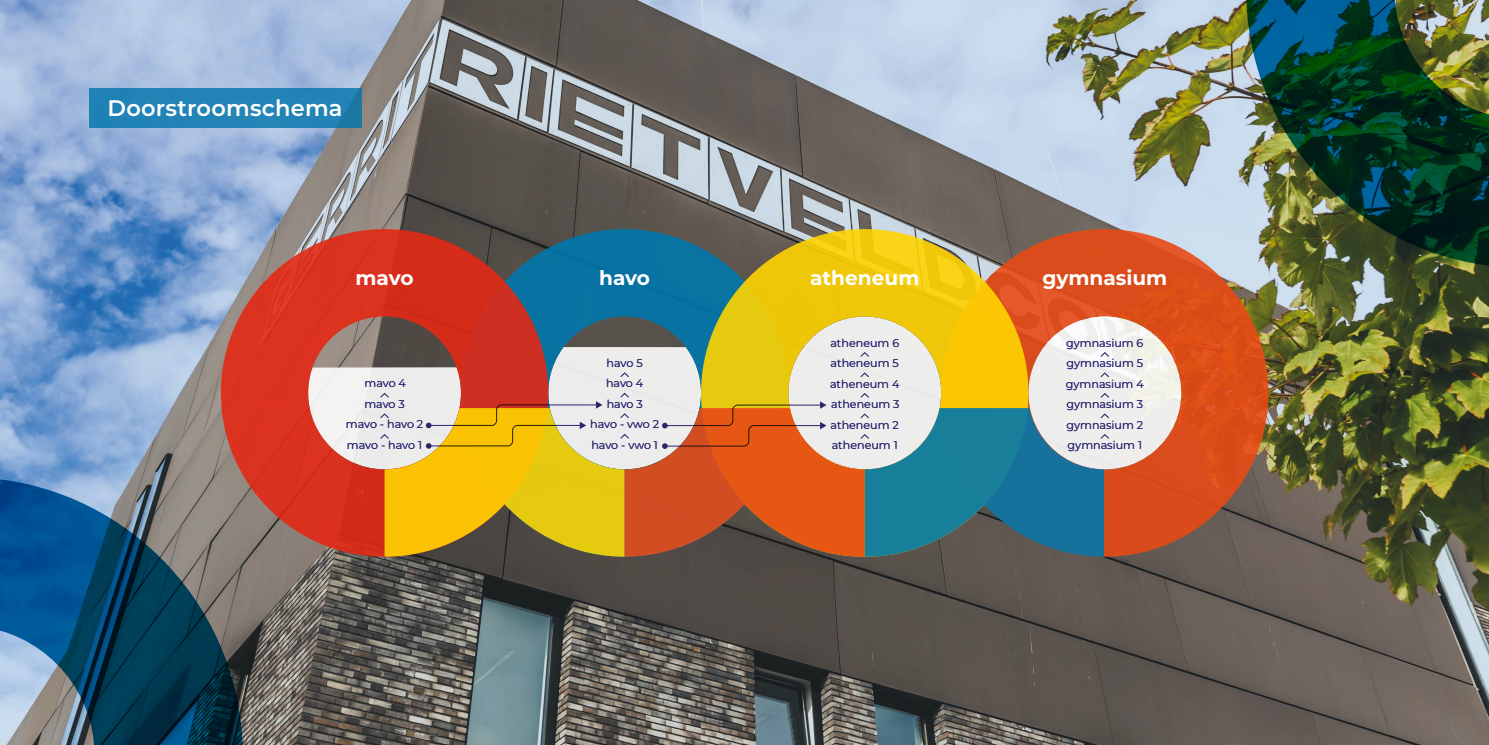
<style>
.page{position:relative;width:1489px;height:745px;background:#fff}
.page>*{position:absolute;margin:0;border:0;box-sizing:border-box;transform-origin:0 0}
.t1{font:600 22.5px "Montserrat";letter-spacing:.01em;color:#fff}
.t2{font:700 20.12px "Montserrat";color:#fff}
.t3{font:11.12px "Montserrat";color:#2d2b73}
</style>
<div class="page">
<img style="left:0;top:0;width:1488px;height:744px">
<svg style="left:548px;top:229px;width:153px;height:87px;background:#0d709b"></svg>
<svg style="left:1028px;top:229px;width:240px;height:327px;background:#c75d35"></svg>
<svg style="left:701px;top:229px;width:327px;height:87px;background:#c2a62e"></svg>
<svg style="left:221px;top:229px;width:327px;height:327px;background:#ba493e"></svg>
<svg style="left:308px;top:316px;width:873px;height:240px;background:#bd9b6e"></svg>
<img style="left:1245px;top:0;width:243px;height:267px">
<svg style="left:0;top:478px;width:243px;height:266px;background:#345e79"></svg>
<div style="left:89px;top:89px;width:272px;height:39px;background:#2283b6"></div>
<h1 class="t1" style="left:108px;top:92px;width:236px">Doorstroomschema</h1>
<h2 class="t2" style="left:355px;top:263px;width:60px">mavo</h2>
<h2 class="t2" style="left:599px;top:263px;width:52px">havo</h2>
<h2 class="t2" style="left:810px;top:263px;width:111px">atheneum</h2>
<h2 class="t2" style="left:1042px;top:263px;width:126px">gymnasium</h2>
<p class="t3" style="left:364px;top:375px;width:43px">mavo 4</p>
<p class="t3" style="left:364px;top:396px;width:42px">mavo 3</p>
<p class="t3" style="left:830px;top:335px;width:70px">atheneum 6</p>
<p class="t3" style="left:1066px;top:335px;width:79px">gymnasium 6</p>
<p class="t3" style="left:606px;top:355px;width:38px">havo 5</p>
<p class="t3" style="left:830px;top:355px;width:70px">atheneum 5</p>
<p class="t3" style="left:1066px;top:355px;width:78px">gymnasium 5</p>
<p class="t3" style="left:606px;top:375px;width:39px">havo 4</p>
<p class="t3" style="left:830px;top:376px;width:71px">atheneum 4</p>
<p class="t3" style="left:1065px;top:376px;width:79px">gymnasium 4</p>
<p class="t3" style="left:606px;top:396px;width:38px">havo 3</p>
<p class="t3" style="left:831px;top:396px;width:70px">atheneum 3</p>
<p class="t3" style="left:1066px;top:396px;width:78px">gymnasium 3</p>
<p class="t3" style="left:346px;top:416px;width:79px">mavo - havo 2</p>
<p class="t3" style="left:347px;top:437px;width:77px">mavo - havo 1</p>
<p class="t3" style="left:590px;top:416px;width:70px">havo - vwo 2</p>
<p class="t3" style="left:591px;top:437px;width:68px">havo - vwo 1</p>
<p class="t3" style="left:830px;top:417px;width:70px">atheneum 2</p>
<p class="t3" style="left:831px;top:437px;width:68px">atheneum 1</p>
<p class="t3" style="left:1066px;top:416px;width:78px">gymnasium 2</p>
<p class="t3" style="left:1067px;top:437px;width:76px">gymnasium 1</p>
</div>
